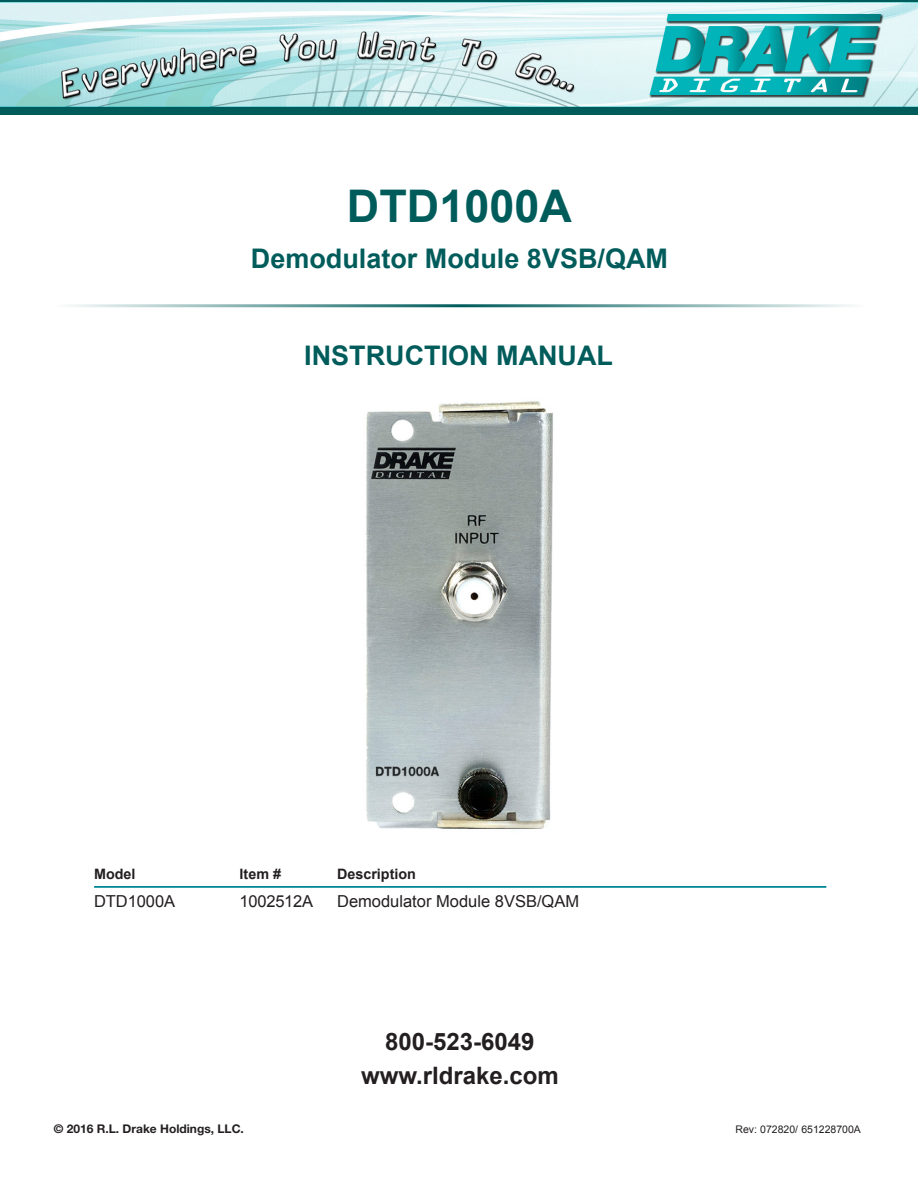
<style>
.page{position:relative;width:918px;height:1188px;background:#fff}
.page>*{position:absolute;margin:0;border:0;box-sizing:border-box;transform-origin:0 0}
.t1{font:700 45px "Arial";color:#005c5b}
.t2{font:700 27px "Arial";color:#005c5b}
.t3{font:700 24px/34.2px "Arial";color:#231f20;text-align:center}
.t4{font:16.5px "Arial";color:#231f20}
.t5{font:700 14.4px "Arial";color:#231f20}
.Helvetica_8{font:700 12px "Helvetica Neue LT Std";color:#231f20}
.t6{font:10.5px "Arial";color:#231f20}
</style>
<div class="page">
<hr style="left:55px;top:304px;width:811px;height:3px;background:#005c5b">
<div style="left:0;top:0;width:918px;height:114px;background:#005c5b"></div>
<img style="left:0;top:3px;width:918px;height:104px">
<hr style="left:94px;top:886px;width:732px;height:2px;background:#008794">
<img style="left:366px;top:401px;width:187px;height:428px">
<p class="t1" style="left:347px;top:176px;width:227px">DTD1000A</p>
<p class="t2" style="left:251px;top:240px;width:419px">Demodulator Module 8VSB/QAM</p>
<p class="t2" style="left:304px;top:338px;width:310px">INSTRUCTION MANUAL</p>
<p class="t5" style="left:94px;top:865px;width:43px">Model</p>
<p class="t5" style="left:240px;top:865px;width:43px">Item #</p>
<p class="t5" style="left:337px;top:865px;width:80px">Description</p>
<p class="t4" style="left:94px;top:890px;width:83px">DTD1000A</p>
<p class="t4" style="left:240px;top:890px;width:75px">1002512A</p>
<p class="t4" style="left:337px;top:890px;width:244px">Demodulator Module 8VSB/QAM</p>
<p class="Helvetica_8" style="left:54px;top:1121px;width:192px">© 2016 R.L. Drake Holdings, LLC.</p>
<p class="t3" style="left:361px;top:1025px;width:199px">800-523-6049 www.rldrake.com</p>
<p class="t6" style="left:735px;top:1122px;width:127px">Rev: 072820/ 651228700A</p>
</div>
